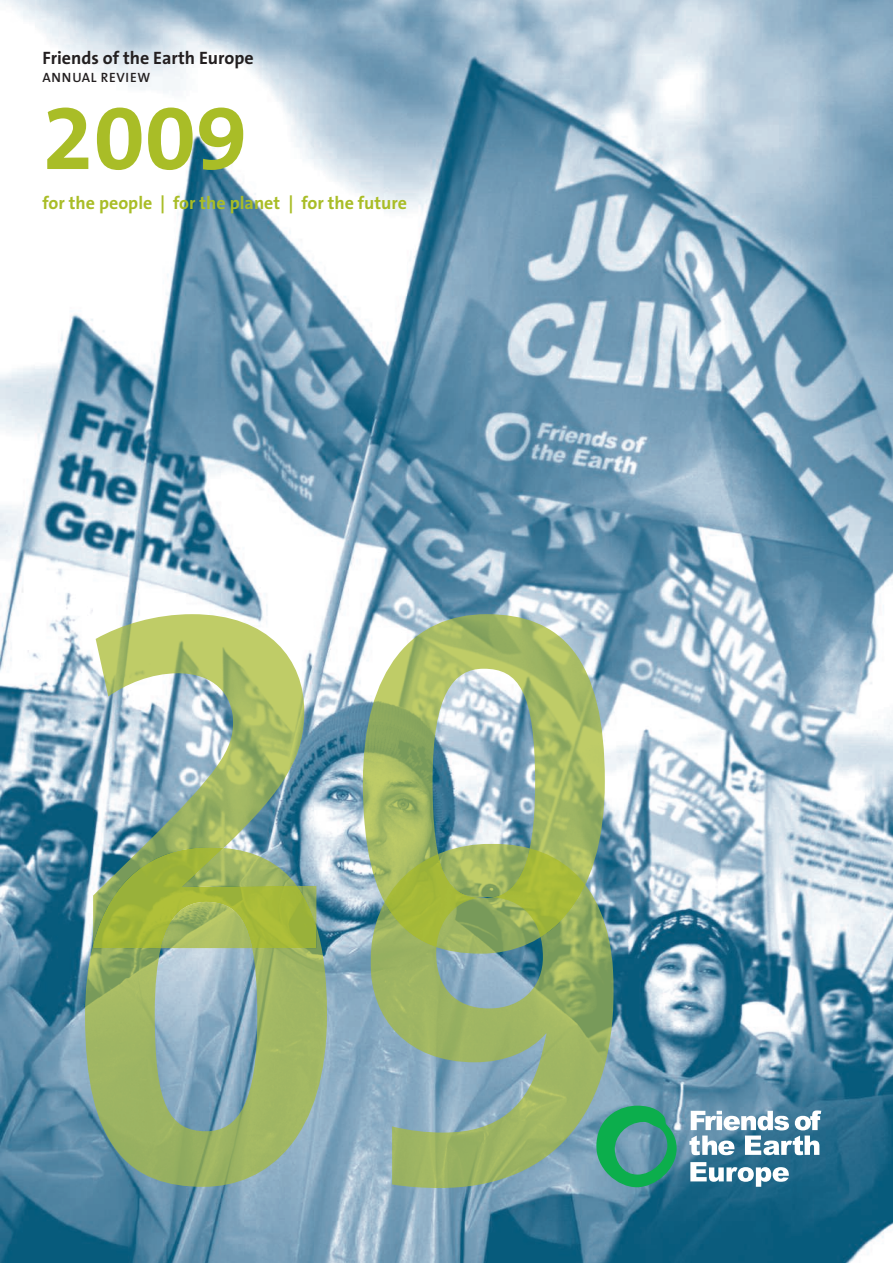
<style>
.page{position:relative;width:893px;height:1263px;background:#fff}
.page>*{position:absolute;margin:0;border:0;box-sizing:border-box;transform-origin:0 0}
.t1{font:700 93px "The Sans B7";color:#a9bd27}
.t2{font:700 18px "The Sans B7";color:#a9bd27}
.t3{font:700 18px "The Sans B7";color:#231f20}
.t4{font:600 13.5px "The Sans B6";letter-spacing:.05em;color:#231f20}
</style>
<div class="page">
<img style="left:0;top:0;width:893px;height:1263px">
<svg style="left:689px;top:1110px;width:132px;height:45px"></svg>
<svg style="left:614px;top:1106px;width:63px;height:81px;background:#3f9d84"></svg>
<svg style="left:690px;top:1162px;width:99px;height:25px"></svg>
<img style="left:85px;top:926px;width:242px;height:261px">
<img style="left:93px;top:614px;width:512px;height:340px">
<img style="left:93px;top:847px;width:223px;height:101px">
<img style="left:438px;top:844px;width:93px;height:3px">
<img style="left:371px;top:884px;width:243px;height:304px">
<img style="left:384px;top:847px;width:202px;height:101px">
<p class="t3" style="left:43px;top:49px;width:213px">Friends of the Earth Europe</p>
<p class="t4" style="left:43px;top:71px;width:109px">ANNUAL REVIEW</p>
<h1 class="t1" style="left:43px;top:89px;width:206px">2009</h1>
<p class="t2" style="left:43px;top:193px;width:366px">for the people | for the planet | for the future</p>
</div>
